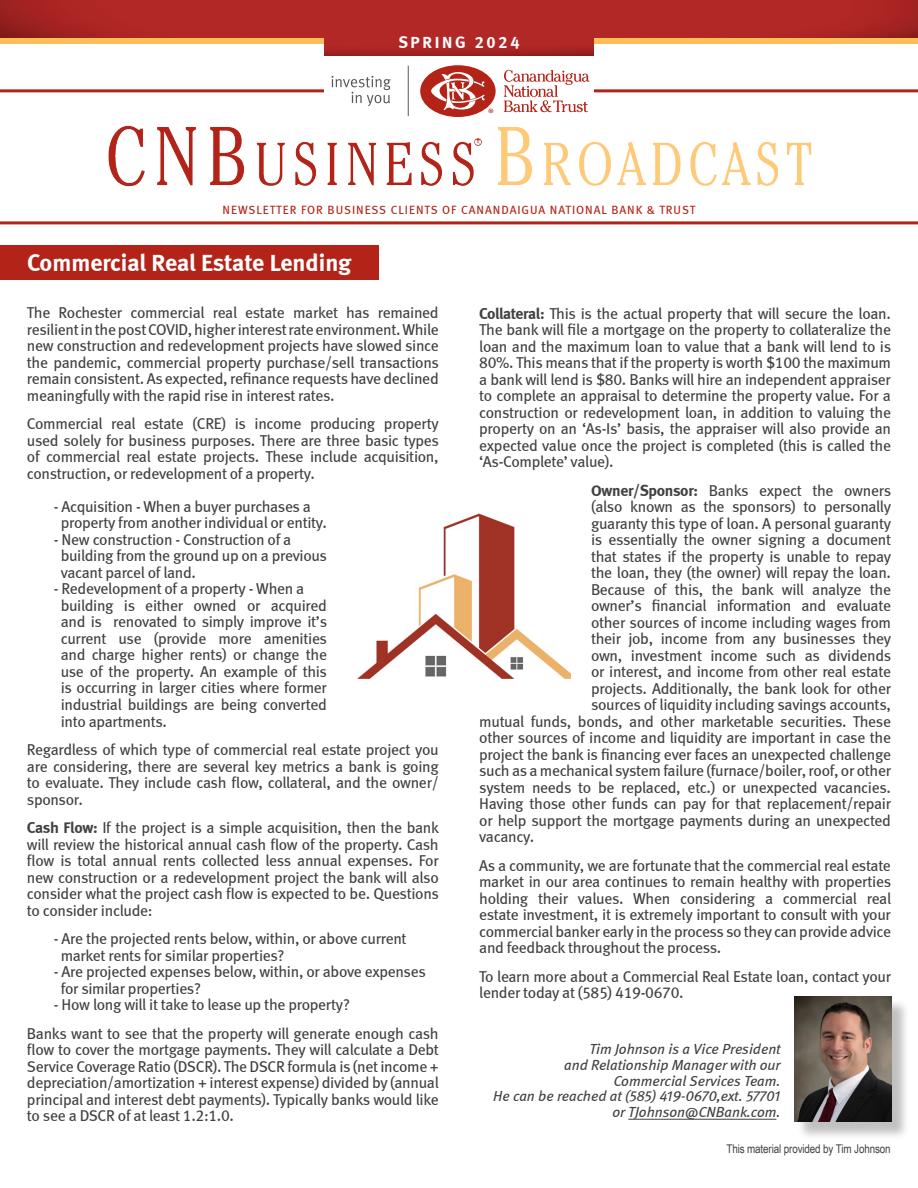
<style>
.page{position:relative;width:918px;height:1188px;background:#fff}
.page>*{position:absolute;margin:0;border:0;box-sizing:border-box;transform-origin:0 0}
.t1{font:24px "Meta Bold LF";letter-spacing:-.005em;color:#fff}
.t2{font:16.5px "Meta Bold LF";letter-spacing:.16em;color:#fff}
.t3{font:15.75px/16.5px "Meta Book LF";letter-spacing:-.02em;color:#414042;text-align:justify}
.t4{font:italic 14.7px/15.8px "Meta Book LF";color:#414042;text-align:right}
.t5{font:13.65px "Myriad Pro";color:#b32317}
.t6{font:12px "Meta";letter-spacing:.08em;color:#b32317}
.t7{font:12px "Arial Narrow";letter-spacing:-.01em;color:#414042}
.s1{font-family:"Meta Bold LF"}
.s2{font-family:"Meta Book Italic Expert";font-style:normal}
</style>
<div class="page">
<img style="left:0;top:0;width:918px;height:56px">
<svg style="left:0;top:44px;width:324px;height:12px"></svg>
<div style="left:0;top:38px;width:324px;height:6px;background:#fdbe56"></div>
<div style="left:594px;top:38px;width:324px;height:6px;background:#fdbe56"></div>
<hr style="left:0;top:89px;width:324px;height:3px;background:#b32317">
<hr style="left:408px;top:66px;width:1px;height:50px;background:#58595b">
<svg style="left:504px;top:44px;width:414px;height:68px"></svg>
<div style="left:418px;top:63px;width:80px;height:56px;border:4px solid #fff;border-radius:50%"></div>
<div style="left:420px;top:65px;width:76px;height:52px;background:#b32317;border-radius:50%"></div>
<svg style="left:430px;top:72px;width:55px;height:38px"></svg>
<svg style="left:332px;top:76px;width:59px;height:30px"></svg>
<hr style="left:594px;top:89px;width:324px;height:3px;background:#b32317">
<img style="left:108px;top:114px;width:704px;height:73px">
<hr style="left:0;top:221px;width:918px;height:3px;background:#b32317">
<div style="left:0;top:245px;width:379px;height:35px;background:#b32317"></div>
<div style="left:796px;top:999px;width:114px;height:141px;background:#000;opacity:.25"></div>
<img style="left:794px;top:996px;width:97px;height:126px">
<hr style="left:628px;top:1119px;width:148px;height:1px;background:#414042">
<img style="left:357px;top:513px;width:214px;height:166px">
<p class="t2" style="left:398px;top:33px;width:123px">SPRING 2024</p>
<p class="t5" style="left:488px;top:105px;width:7px">®</p>
<p class="t6" style="left:223px;top:202px;width:474px">NEWSLETTER FOR BUSINESS CLIENTS OF CANANDAIGUA NATIONAL BANK &amp; TRUST</p>
<h1 class="t1" style="left:27px;top:248px;width:326px">Commercial Real Estate Lending</h1>
<p class="t3" style="left:27px;top:304px;width:413px">The Rochester commercial real estate market has remained resilient in the post COVID, higher interest rate environment. While new construction and redevelopment projects have slowed since the pandemic, commercial property purchase/sell transactions remain consistent. As expected, refinance requests have declined meaningfully with the rapid rise in interest rates.</p>
<p class="t3" style="left:27px;top:415px;width:413px">Commercial real estate (CRE) is income producing property used solely for business purposes. There are three basic types of commercial real estate projects. These include acquisition, construction, or redevelopment of a property.</p>
<p class="t3" style="left:61px;top:498px;width:268px;text-indent:-7px">- Acquisition - When a buyer purchases a property from another individual or entity.</p>
<p class="t3" style="left:61px;top:531px;width:268px;text-align:left;text-indent:-7px">- New construction - Construction of a building from the ground up on a previous vacant parcel of land.</p>
<p class="t3" style="left:61px;top:581px;width:268px;text-align:left;text-indent:-7px">- Redevelopment of a property - When a building is either owned or acquired and is renovated to simply improve it’s current use (provide more amenities and charge higher rents) or change the use of the property. An example of this is occurring in larger cities where former industrial buildings are being converted into apartments.</p>
<p class="t3" style="left:27px;top:741px;width:413px">Regardless of which type of commercial real estate project you are considering, there are several key metrics a bank is going to evaluate. They include cash flow, collateral, and the owner/ sponsor.</p>
<p class="t3" style="left:27px;top:819px;width:414px"><span class="s1">Cash Flow:</span> If the project is a simple acquisition, then the bank will review the historical annual cash flow of the property. Cash flow is total annual rents collected less annual expenses. For new construction or a redevelopment project the bank will also consider what the project cash flow is expected to be. Questions to consider include:</p>
<p class="t3" style="left:61px;top:930px;width:347px;text-indent:-7px">- Are the projected rents below, within, or above current market rents for similar properties?</p>
<p class="t3" style="left:61px;top:963px;width:367px;text-indent:-7px">- Are projected expenses below, within, or above expenses for similar properties?</p>
<p class="t3" style="left:27px;top:990px;width:413px;line-height:28.5px;text-indent:27px">- How long will it take to lease up the property?<br>Banks want to see that the property will generate enough cash</p>
<p class="t3" style="left:27px;top:1041px;width:413px">flow to cover the mortgage payments. They will calculate a Debt Service Coverage Ratio (DSCR). The DSCR formula is (net income + depreciation/amortization + interest expense) divided by (annual principal and interest debt payments). Typically banks would like to see a DSCR of at least 1.2:1.0.</p>
<p class="t3" style="left:479px;top:305px;width:413px"><span class="s1">Collateral:</span> This is the actual property that will secure the loan.<br>The bank will file a mortgage on the property to collateralize the loan and the maximum loan to value that a bank will lend to is 80%. This means that if the property is worth $100 the maximum a bank will lend is $80. Banks will hire an independent appraiser to complete an appraisal to determine the property value. For a construction or redevelopment loan, in addition to valuing the property on an ‘As-Is’ basis, the appraiser will also provide an expected value once the project is completed (this is called the ‘As-Complete’ value).</p>
<p class="t3" style="left:591px;top:482px;width:302px"><span class="s1">Owner/Sponsor:</span> Banks expect the owners</p>
<p class="t3" style="left:591px;top:498px;width:302px">(also known as the sponsors) to personally</p>
<p class="t3" style="left:591px;top:515px;width:302px">guaranty this type of loan. A personal guaranty</p>
<p class="t3" style="left:591px;top:531px;width:302px">is essentially the owner signing a document</p>
<p class="t3" style="left:591px;top:548px;width:302px">that states if the property is unable to repay</p>
<p class="t3" style="left:591px;top:564px;width:302px">the loan, they (the owner) will repay the loan.</p>
<p class="t3" style="left:591px;top:581px;width:302px">Because of this, the bank will analyze the</p>
<p class="t3" style="left:591px;top:597px;width:302px">owner’s financial information and evaluate</p>
<p class="t3" style="left:591px;top:614px;width:302px">other sources of income including wages from</p>
<p class="t3" style="left:591px;top:630px;width:302px">their job, income from any businesses they</p>
<p class="t3" style="left:591px;top:647px;width:302px">own, investment income such as dividends</p>
<p class="t3" style="left:591px;top:663px;width:302px">or interest, and income from other real estate</p>
<p class="t3" style="left:591px;top:680px;width:302px">projects. Additionally, the bank look for other</p>
<p class="t3" style="left:591px;top:696px;width:302px">sources of liquidity including savings accounts,</p>
<p class="t3" style="left:479px;top:713px;width:413px">mutual funds, bonds, and other marketable securities. These</p>
<p class="t3" style="left:479px;top:729px;width:413px">other sources of income and liquidity are important in case the</p>
<p class="t3" style="left:479px;top:746px;width:413px">project the bank is financing ever faces an unexpected challenge</p>
<p class="t3" style="left:479px;top:762px;width:413px">such as a mechanical system failure (furnace/boiler, roof, or other</p>
<p class="t3" style="left:479px;top:779px;width:413px">system needs to be replaced, etc.) or unexpected vacancies.</p>
<p class="t3" style="left:479px;top:795px;width:413px">Having those other funds can pay for that replacement/repair</p>
<p class="t3" style="left:479px;top:812px;width:413px">or help support the mortgage payments during an unexpected</p>
<p class="t3" style="left:479px;top:828px;width:56px">vacancy.</p>
<p class="t3" style="left:479px;top:857px;width:413px">As a community, we are fortunate that the commercial real estate market in our area continues to remain healthy with properties holding their values. When considering a commercial real estate investment, it is extremely important to consult with your commercial banker early in the process so they can provide advice and feedback throughout the process.</p>
<p class="t3" style="left:479px;top:968px;width:413px">To learn more about a Commercial Real Estate loan, contact your lender today at (585) 419-0670.</p>
<p class="t4" style="left:493px;top:1041px;width:289px">Tim Johnson is a Vice President<br>and Relationship Manager with our<br>Commercial Services Team.<br>He can be reached at (<span class="s2">585</span>) <span class="s2">419</span>-<span class="s2">0670</span>,ext. <span class="s2">57701 </span>or TJohnson@CNBank.com.</p>
<p class="t7" style="left:726px;top:1140px;width:166px">This material provided by Tim Johnson</p>
</div>
